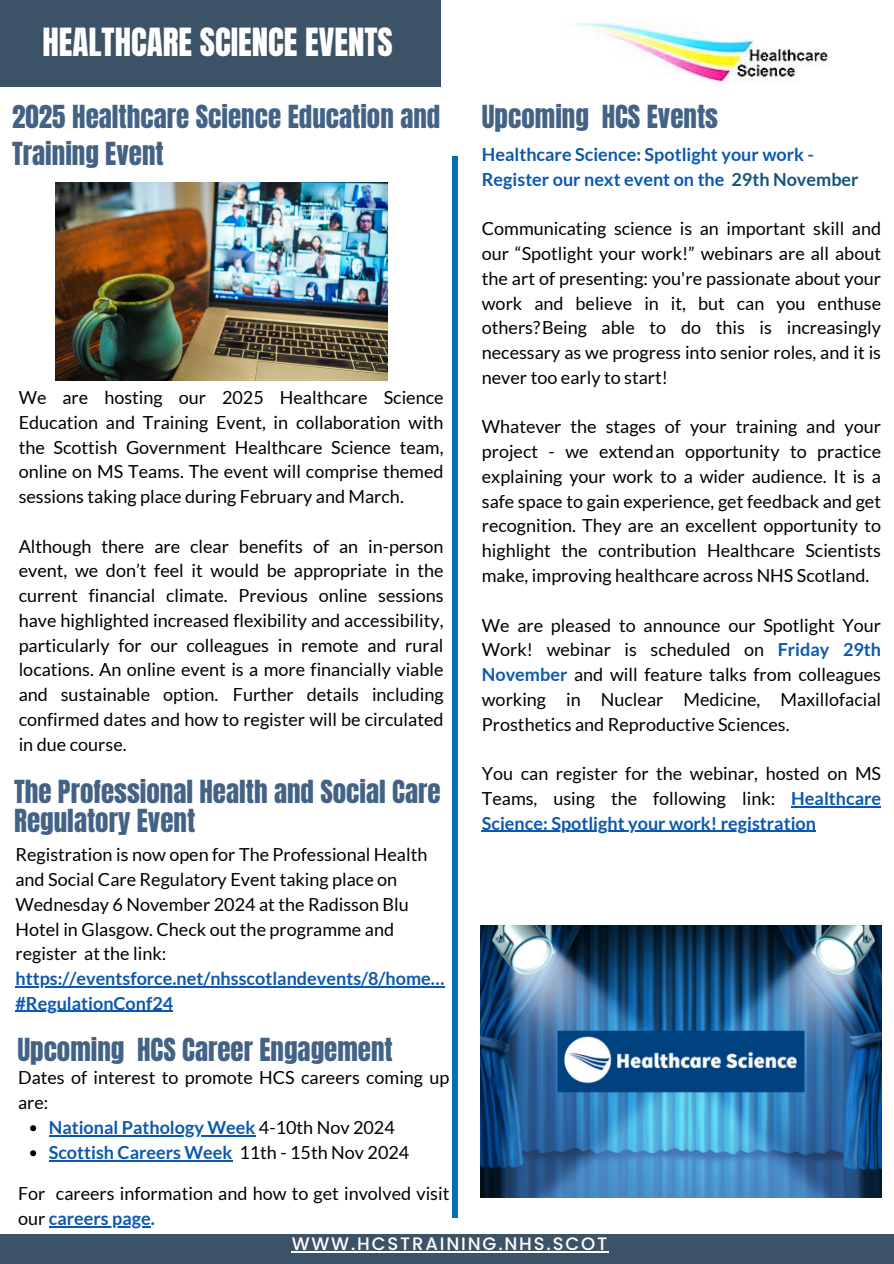
<style>
.page{position:relative;width:894px;height:1264px;background:#fff}
.page>*{position:absolute;margin:0;border:0;box-sizing:border-box;transform-origin:0 0}
.t1{font:33px "Anton";color:#fff}
.t2{font:27px/37.2px "Anton";color:#436286}
.t3{font:18px/24.8px "Lato";color:#000;text-align:justify}
.t4{font:700 18px/24.8px "Lato";color:#0b58ae}
.t5{font:500 18px "Poppins";letter-spacing:.1em;color:#fff}
.s1{font-weight:400;color:#000}
.s2{font-weight:700;color:#0b58ae}
.s3{color:#13547e}
</style>
<div class="page">
<div style="left:0;top:1233px;width:893px;height:30px;background:#3c5266"></div>
<div style="left:0;top:0;width:440px;height:86px;background:#3c5266"></div>
<img style="left:575px;top:23px;width:255px;height:59px">
<div style="left:452px;top:156px;width:5px;height:1061px;background:#026fb1"></div>
<img style="left:480px;top:925px;width:400px;height:272px">
<img style="left:55px;top:182px;width:332px;height:198px">
<hr style="left:291px;top:1251px;width:318px;height:1px;background:#fff">
<hr style="left:15px;top:986px;width:429px;height:1px;background:#0b58ae">
<hr style="left:15px;top:1010px;width:158px;height:2px;background:#0b58ae">
<hr style="left:791px;top:806px;width:89px;height:1px;background:#0b58ae">
<hr style="left:481px;top:830px;width:334px;height:1px;background:#0b58ae">
<svg style="left:30px;top:1125px;width:6px;height:6px"></svg>
<hr style="left:49px;top:1135px;width:206px;height:1px;background:#0b58ae">
<svg style="left:30px;top:1150px;width:6px;height:6px"></svg>
<hr style="left:49px;top:1160px;width:183px;height:1px;background:#0b58ae">
<hr style="left:49px;top:1226px;width:102px;height:1px;background:#0b58ae">
<h4 class="t1" style="left:42px;top:18px;width:352px">HEALTHCARE SCIENCE EVENTS</h4>
<p class="t2" style="left:12px;top:99px;width:429px">2025 Healthcare Science Education and<br>Training Event</p>
<p class="t3" style="left:19px;top:384px;width:426px">We are hosting our 2025 Healthcare Science Education and Training Event, in collaboration with the Scottish Government Healthcare Science team, online on MS Teams. The event will comprise themed sessions taking place during February and March.</p>
<p class="t3" style="left:19px;top:533px;width:426px">Although there are clear benefits of an in-person event, we don’t feel it would be appropriate in the current financial climate. Previous online sessions have highlighted increased flexibility and accessibility, particularly for our colleagues in remote and rural locations. An online event is a more financially viable and sustainable option. Further details including confirmed dates and how to register will be circulated in due course.</p>
<p class="t2" style="left:14px;top:777px;width:428px;line-height:29.2px">The Professional Health and Social Care<br>Regulatory Event</p>
<p class="t3" style="left:15px;top:841px;width:413px;text-align:left">Registration is now open for The Professional Health and Social Care Regulatory Event taking place on Wednesday 6 November 2024 at the Radisson Blu Hotel in Glasgow. Check out the programme and register at the link:</p>
<p class="t4" style="left:15px;top:965px;width:430px">https://eventsforce.net/nhsscotlandevents/8/home…</p>
<p class="t4" style="left:15px;top:990px;width:159px">#RegulationConf24</p>
<p class="t2" style="left:17px;top:1031px;width:377px">Upcoming HCS Career Engagement</p>
<p class="t3" style="left:18px;top:1064px;width:432px">Dates of interest to promote HCS careers coming up are:</p>
<h3 class="t4" style="left:49px;top:1114px;width:362px">National Pathology Week <span class="s1">4-10th Nov 2024<br></span>Scottish Careers Week <span class="s1">11th - 15th Nov 2024</span></h3>
<p class="t3" style="left:18px;top:1180px;width:432px">For careers information and how to get involved visit our <span class="s2">careers page.</span></p>
<p class="t2" style="left:481px;top:98px;width:238px">Upcoming HCS Events</p>
<p class="t4" style="left:481px;top:142px;width:378px">Healthcare Science: Spotlight your work -<br>Register our next event on the <span class="s3">29th November</span></p>
<p class="t3" style="left:481px;top:216px;width:400px">Communicating science is an important skill and our “Spotlight your work!” webinars are all about the art of presenting: you're passionate about your work and believe in it, but can you enthuse others?Being able to do this is increasingly necessary as we progress into senior roles, and it is never too early to start!</p>
<p class="t3" style="left:481px;top:414px;width:400px">Whatever the stages of your training and your project - we extendan opportunity to practice explaining your work to a wider audience. It is a safe space to gain experience, get feedback and get recognition. They are an excellent opportunity to highlight the contribution Healthcare Scientists make, improving healthcare across NHS Scotland.</p>
<p class="t3" style="left:481px;top:612px;width:400px">We are pleased to announce our Spotlight Your Work! webinar is scheduled on <span class="s2">Friday 29th November</span> and will feature talks from colleagues working in Nuclear Medicine, Maxillofacial Prosthetics and Reproductive Sciences.</p>
<p class="t3" style="left:481px;top:760px;width:400px">You can register for the webinar, hosted on MS<br>Teams, using the following link: <span class="s2">Healthcare</span></p>
<h2 class="t4" style="left:481px;top:810px;width:335px">Science: Spotlight your work! registration</h2>
<h2 class="t5" style="left:291px;top:1231px;width:317px">WWW.HCSTRAINING.NHS.SCOT</h2>
</div>
